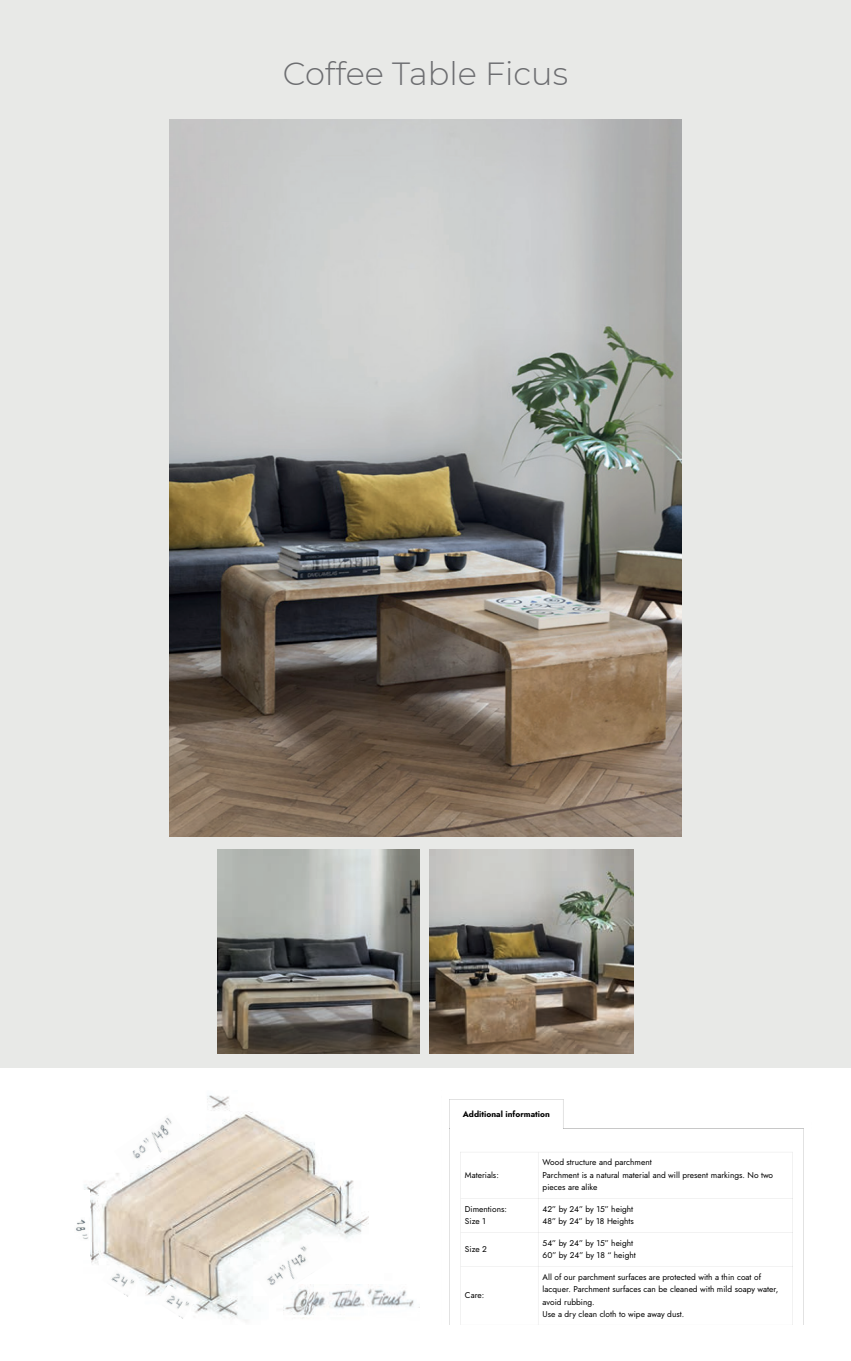
<style>
.page{position:relative;width:851px;height:1361px;background:#fff}
.page>*{position:absolute;margin:0;border:0;box-sizing:border-box;transform-origin:0 0}
.t1{font:300 32px "Montserrat";color:#6c6d70}
.t2{font:8.4px/12.6px "Jost";color:#000}
.t3{font:700 8.4px "Jost";color:#000}
</style>
<div class="page">
<div style="left:0;top:0;width:850px;height:1067px;background:#e8e9e7"></div>
<img style="left:170px;top:119px;width:511px;height:717px">
<img style="left:84px;top:1095px;width:285px;height:226px">
<img style="left:283px;top:1284px;width:131px;height:32px">
<img style="left:252px;top:1231px;width:81px;height:69px">
<img style="left:102px;top:1262px;width:38px;height:35px">
<img style="left:157px;top:1284px;width:37px;height:35px">
<img style="left:76px;top:1191px;width:14px;height:68px">
<img style="left:114px;top:1112px;width:72px;height:61px">
<img style="left:217px;top:849px;width:202px;height:204px">
<img style="left:429px;top:849px;width:204px;height:204px">
<hr style="left:803px;top:1129px;width:1px;height:232px;background:#e2e2e2">
<hr style="left:449px;top:1129px;width:1px;height:232px;background:#e2e2e2">
<hr style="left:460px;top:1152px;width:332px;height:1px;background:#f6f6f6">
<hr style="left:460px;top:1152px;width:1px;height:173px;background:#f2f2f2">
<hr style="left:538px;top:1152px;width:1px;height:46px;background:#f3f3f3">
<hr style="left:460px;top:1198px;width:78px;height:1px;background:#f2f2f2">
<hr style="left:792px;top:1152px;width:1px;height:46px;background:#f2f2f2">
<hr style="left:538px;top:1198px;width:254px;height:1px;background:#f2f2f2">
<hr style="left:538px;top:1198px;width:1px;height:34px;background:#f3f3f3">
<hr style="left:460px;top:1232px;width:78px;height:1px;background:#f2f2f2">
<hr style="left:792px;top:1198px;width:1px;height:34px;background:#f2f2f2">
<hr style="left:538px;top:1232px;width:254px;height:1px;background:#f2f2f2">
<hr style="left:538px;top:1232px;width:1px;height:34px;background:#f3f3f3">
<hr style="left:460px;top:1266px;width:78px;height:1px;background:#f3f3f3">
<hr style="left:792px;top:1232px;width:1px;height:34px;background:#f2f2f2">
<hr style="left:538px;top:1266px;width:254px;height:1px;background:#f3f3f3">
<hr style="left:538px;top:1266px;width:1px;height:59px;background:#f3f3f3">
<hr style="left:792px;top:1266px;width:1px;height:59px;background:#f2f2f2">
<hr style="left:449px;top:1099px;width:114px;height:1px;background:#e2e2e2">
<hr style="left:563px;top:1099px;width:1px;height:30px;background:#e4e4e4">
<hr style="left:449px;top:1099px;width:1px;height:30px;background:#7a7a7a;opacity:.41">
<hr style="left:563px;top:1128px;width:240px;height:1px;background:#c8c8c8">
<div style="left:440px;top:1325px;width:381px;height:36px;background:#fff"></div>
<p class="t1" style="left:283px;top:52px;width:286px">Coffee Table Ficus</p>
<p class="t3" style="left:463px;top:1108px;width:88px">Additional information</p>
<p class="t2" style="left:465px;top:1168px;width:35px">Materials:</p>
<p class="t2" style="left:542px;top:1156px;width:232px">Wood structure and parchment<br>Parchment is a natural material and will present markings. No two pieces are alike</p>
<p class="t2" style="left:465px;top:1202px;width:43px">Dimentions:<br>Size 1</p>
<p class="t2" style="left:542px;top:1202px;width:93px">42” by 24” by 15” height<br>48” by 24” by 18 Heights</p>
<p class="t2" style="left:465px;top:1242px;width:23px">Size 2</p>
<p class="t2" style="left:542px;top:1236px;width:95px">54” by 24” by 15” height<br>60” by 24” by 18 “ height</p>
<p class="t2" style="left:465px;top:1289px;width:21px">Care:</p>
<p class="t2" style="left:542px;top:1270px;width:237px">All of our parchment surfaces are protected with a thin coat of lacquer. Parchment surfaces can be cleaned with mild soapy water, avoid rubbing.<br>Use a dry clean cloth to wipe away dust.</p>
</div>
